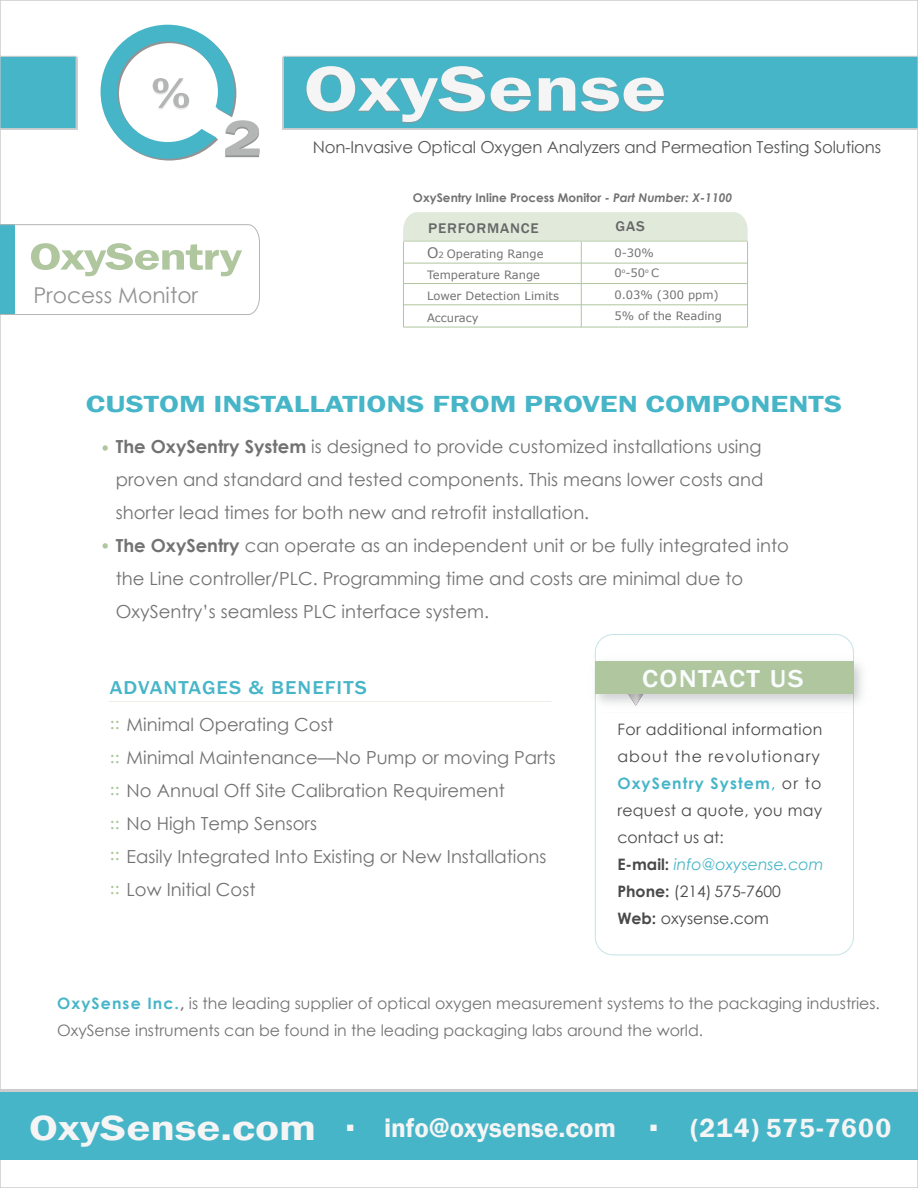
<style>
.page{position:relative;width:918px;height:1188px;background:#fff}
.page>*{position:absolute;margin:0;border:0;box-sizing:border-box;transform-origin:0 0}
.t1{font:600 39px "Franklin Gothic";letter-spacing:-.025em;color:#afc69e;scale:1.3 1}
.t2{font:600 27px "Franklin Gothic";color:#f5f5f5}
.t3{font:600 27px "Franklin Gothic";letter-spacing:.05em;color:#f5f5f5}
.t4{font:500 25.2px "Franklin Gothic";letter-spacing:.05em;color:#fafdfd;scale:1.1 1}
.t5{font:600 24px "Franklin Gothic";color:#46b5c8;scale:1.3 1}
.t6{font:21.75px "Century Gothic";color:#929293}
.t7{font:21px/33.8px "Adobe Garamond Pro";color:#afc69e}
.t8{font:500 19.2px "Franklin Gothic";letter-spacing:.05em;color:#46b5c8;scale:1.1 1}
.t9{font:18px/33px "Century Gothic";color:#727273}
.t10{font:16.5px "Century Gothic";letter-spacing:-.01em;color:#535454}
.t11{font:15.75px/27px "Century Gothic";color:#727273}
.t12{font:15.75px/27px "Century Gothic";letter-spacing:.025em;color:#4a494a}
.t13{font:500 14.4px "Franklin Gothic";letter-spacing:.05em;color:#666767;scale:1.06 1}
.t14{font:700 12px "Century Gothic";color:#727273}
.t15{font:11.55px/21.3px "Verdana";color:#727273}
.s1{font-style:italic}
.s2{font-size:14.55px}
.s3{font-size:8.55px}
.s4{font-weight:700}
.s5{font-weight:700;color:#46b5c8}
.s6{color:#00a8cb}
.s7{font-style:italic;color:#46b5c8}
.s8{font-size:35.85px}
</style>
<div class="page">
<svg style="left:102px;top:543px;width:6px;height:6px"></svg>
<svg style="left:102px;top:445px;width:6px;height:6px"></svg>
<div style="left:595px;top:634px;width:259px;height:321px;border:1px solid #c6e3e5;border-radius:18px"></div>
<img style="left:594px;top:653px;width:268px;height:59px">
<div style="left:595px;top:662px;width:259px;height:32px;background:#afc69e"></div>
<svg style="left:0;top:224px;width:260px;height:91px"></svg>
<div style="left:0;top:1089px;width:918px;height:68px;background:#ccc"></div>
<div style="left:0;top:1092px;width:918px;height:68px;background:#46b5c8"></div>
<div style="left:283px;top:56px;width:635px;height:73px;background:#46b5c8;border:1px solid #ccc"></div>
<div style="left:0;top:58px;width:77px;height:72px;background:#cfd0d2"></div>
<div style="left:0;top:56px;width:76px;height:73px;background:#46b5c8;border:1px solid #ccc"></div>
<svg style="left:101px;top:25px;width:159px;height:136px"></svg>
<svg style="left:306px;top:66px;width:225px;height:57px"></svg>
<svg style="left:538px;top:78px;width:37px;height:34px"></svg>
<svg style="left:581px;top:78px;width:83px;height:35px"></svg>
<div style="left:403px;top:212px;width:345px;height:28px;background:#e0e9da"></div>
<p class="t10" style="left:313px;top:135px;width:570px">Non-Invasive Optical Oxygen Analyzers and Permeation Testing Solutions</p>
<h1 class="t1" style="left:29px;top:233px;width:165px">OxySentry</h1>
<p class="t6" style="left:33px;top:280px;width:166px">Process Monitor</p>
<p class="t14" style="left:413px;top:189px;width:321px">OxySentry Inline Process Monitor <span class="s1">- Part Number: X-1100</span></p>
<p class="t13" style="left:428px;top:220px;width:106px">PERFORMANCE</p>
<p class="t13" style="left:616px;top:218px;width:29px">GAS</p>
<p class="t15" style="left:614px;top:243px;width:46px;line-height:20.2px">0-30%<br>0<sup>o</sup>-50<sup>o</sup> C</p>
<p class="t15" style="left:614px;top:284px;width:109px">0.03% (300 ppm)<br>5% of the Reading</p>
<p class="t15" style="left:427px;top:243px;width:134px"><span class="s2">O</span><span class="s3">2</span> Operating Range<br>Temperature Range<br>Lower Detection Limits<br>Accuracy</p>
<h3 class="t5" style="left:86px;top:389px;width:583px">CUSTOM INSTALLATIONS FROM PROVEN COMPONENTS</h3>
<p class="t9" style="left:116px;top:430px;width:675px"><span class="s4">The OxySentry System</span> is designed to provide customized installations using proven and standard and tested components. This means lower costs and shorter lead times for both new and retrofit installation.<br><span class="s4">The OxySentry</span> can operate as an independent unit or be fully integrated into the Line controller/PLC. Programming time and costs are minimal due to OxySentry’s seamless PLC interface system.</p>
<p class="t8" style="left:110px;top:676px;width:235px">ADVANTAGES &amp; BENEFITS</p>
<p class="t7" style="left:110px;top:706px;width:12px">:: ::</p>
<p class="t7" style="left:110px;top:772px;width:12px">:: ::</p>
<p class="t7" style="left:110px;top:837px;width:12px">:: ::</p>
<p class="t9" style="left:127px;top:708px;width:431px">Minimal Operating Cost<br>Minimal Maintenance—No Pump or moving Parts No Annual Off Site Calibration Requirement<br>No High Temp Sensors<br>Easily Integrated Into Existing or New Installations Low Initial Cost</p>
<h3 class="t4" style="left:642px;top:663px;width:148px">CONTACT US</h3>
<p class="t12" style="left:617px;top:715px;width:208px">For additional information about the revolutionary<br><span class="s5">OxySentry System</span><span class="s6">,</span> or to request a quote, you may contact us at:<br><span class="s4">E-mail:</span> <span class="s7">info@oxysense.com<br></span><span class="s4">Phone:</span> (214) 575-7600<br><span class="s4">Web:</span> oxysense.com</p>
<p class="t11" style="left:57px;top:990px;width:824px"><span class="s5">OxySense Inc.</span><span class="s4">,</span> is the leading supplier of optical oxygen measurement systems to the packaging industries.<br>OxySense instruments can be found in the leading packaging labs around the world.</p>
<h2 class="t2" style="left:29px;top:1111px;width:631px"><span class="s8">OxySense.com</span> <sup>.</sup> info@oxysense.com <sup>.</sup></h2>
<h2 class="t3" style="left:690px;top:1111px;width:202px">(214) 575-7600</h2>
</div>
